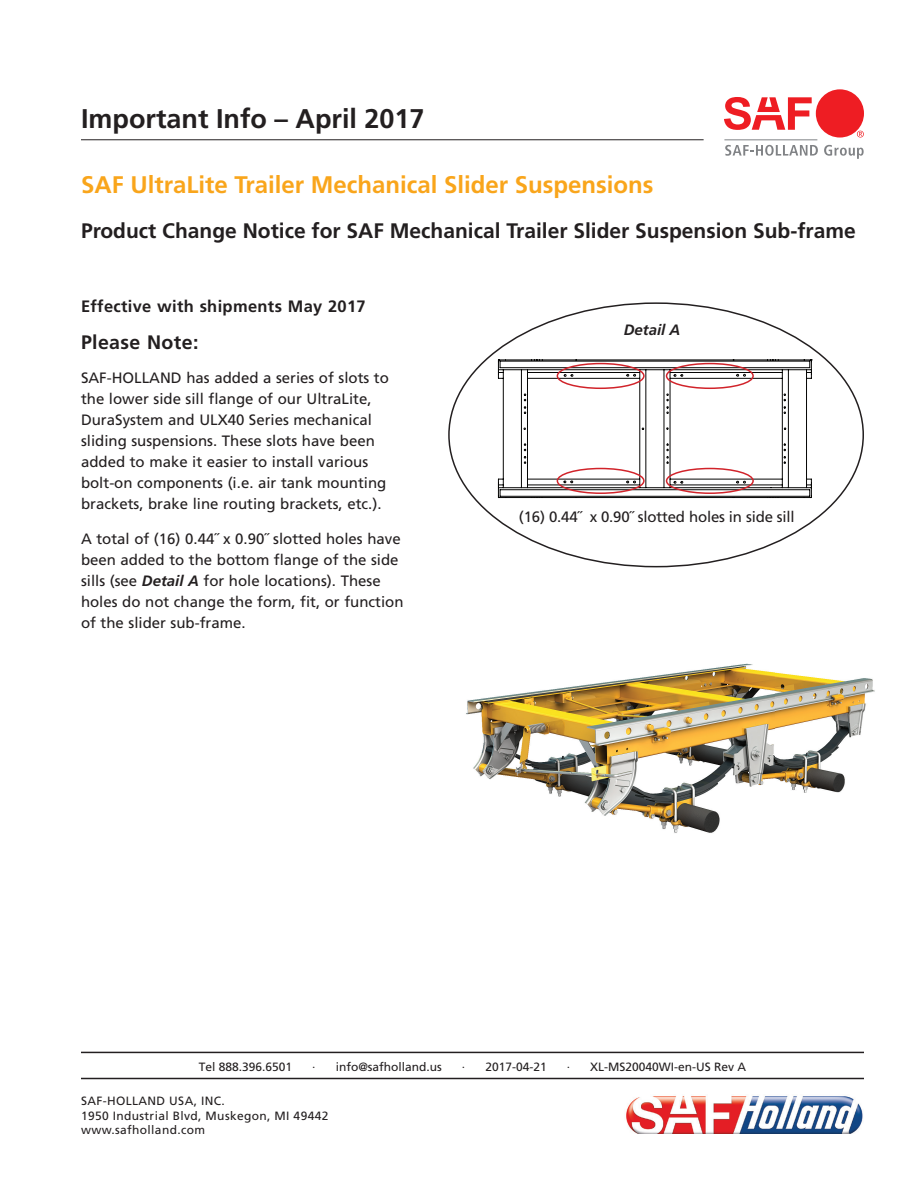
<style>
.page{position:relative;width:918px;height:1188px;background:#fff}
.page>*{position:absolute;margin:0;border:0;box-sizing:border-box;transform-origin:0 0}
.t1{font:700 27px "Frutiger";color:#231f20}
.t2{font:700 24px "Frutiger";color:#f9a51b}
.t3{font:700 21px "Frutiger";color:#231f20}
.t4{font:700 19.5px "Frutiger";letter-spacing:.02em;color:#231f20}
.t5{font:700 16.5px "Frutiger";letter-spacing:.02em;color:#231f20}
.t6{font:15px/21px "Frutiger";color:#231f20}
.t7{font:italic 700 15px "Frutiger";color:#231f20}
.t8{font:12px/14.4px "Frutiger";letter-spacing:.03em;color:#231f20}
.t9{font:12px "Frutiger";color:#231f20}
.s1{font-weight:700;font-style:italic}
</style>
<div class="page">
<img style="left:466px;top:663px;width:409px;height:170px">
<hr style="left:81px;top:139px;width:623px;height:1px;background:#231f20">
<div style="left:816px;top:89px;width:48px;height:49px;background:#ee1d23;border-radius:50%"></div>
<svg style="left:857px;top:131px;width:7px;height:7px"></svg>
<svg style="left:725px;top:145px;width:93px;height:11px"></svg>
<svg style="left:824px;top:145px;width:40px;height:14px"></svg>
<hr style="left:724px;top:139px;width:93px;height:1px;background:#808285">
<svg style="left:724px;top:97px;width:88px;height:33px"></svg>
<img style="left:626px;top:1096px;width:237px;height:38px">
<hr style="left:81px;top:1052px;width:783px;height:1px;background:#231f20">
<hr style="left:81px;top:1078px;width:783px;height:1px;background:#231f20">
<svg style="left:498px;top:360px;width:314px;height:138px"></svg>
<div style="left:557px;top:468px;width:88px;height:26px;border:2px solid #d1232a;border-radius:50%"></div>
<div style="left:666px;top:468px;width:88px;height:26px;border:2px solid #d1232a;border-radius:50%"></div>
<div style="left:557px;top:363px;width:88px;height:26px;border:2px solid #d1232a;border-radius:50%"></div>
<div style="left:666px;top:363px;width:88px;height:26px;border:2px solid #d1232a;border-radius:50%"></div>
<h1 class="t1" style="left:81px;top:103px;width:345px">Important Info – April 2017</h1>
<h2 class="t2" style="left:81px;top:171px;width:574px">SAF UltraLite Trailer Mechanical Slider Suspensions</h2>
<h3 class="t3" style="left:81px;top:219px;width:776px">Product Change Notice for SAF Mechanical Trailer Slider Suspension Sub-frame</h3>
<p class="t5" style="left:81px;top:296px;width:286px">Effective with shipments May 2017</p>
<h3 class="t4" style="left:81px;top:330px;width:119px">Please Note:</h3>
<p class="t6" style="left:81px;top:367px;width:309px">SAF-HOLLAND has added a series of slots to the lower side sill flange of our UltraLite, DuraSystem and ULX40 Series mechanical sliding suspensions. These slots have been added to make it easier to install various bolt-on components (i.e. air tank mounting brackets, brake line routing brackets, etc.).</p>
<p class="t6" style="left:81px;top:528px;width:324px">A total of (16) 0.44˝ x 0.90˝ slotted holes have been added to the bottom flange of the side sills (see <span class="s1">Detail A</span> for hole locations). These holes do not change the form, fit, or function of the slider sub-frame.</p>
<p class="t7" style="left:624px;top:321px;width:58px">Detail A</p>
<p class="t6" style="left:519px;top:507px;width:277px">(16) 0.44˝ x 0.90˝ slotted holes in side sill</p>
<p class="t9" style="left:199px;top:1060px;width:95px">Tel 888.396.6501</p>
<p class="t9" style="left:312px;top:1060px;width:131px">· info@safholland.us</p>
<p class="t8" style="left:462px;top:1060px;width:86px">· 2017-04-21</p>
<p class="t9" style="left:567px;top:1060px;width:181px">· XL-MS20040WI-en-US Rev A</p>
<p class="t8" style="left:81px;top:1094px;width:249px">SAF-HOLLAND USA, INC.<br>1950 Industrial Blvd, Muskegon, MI 49442 www.safholland.com</p>
</div>
